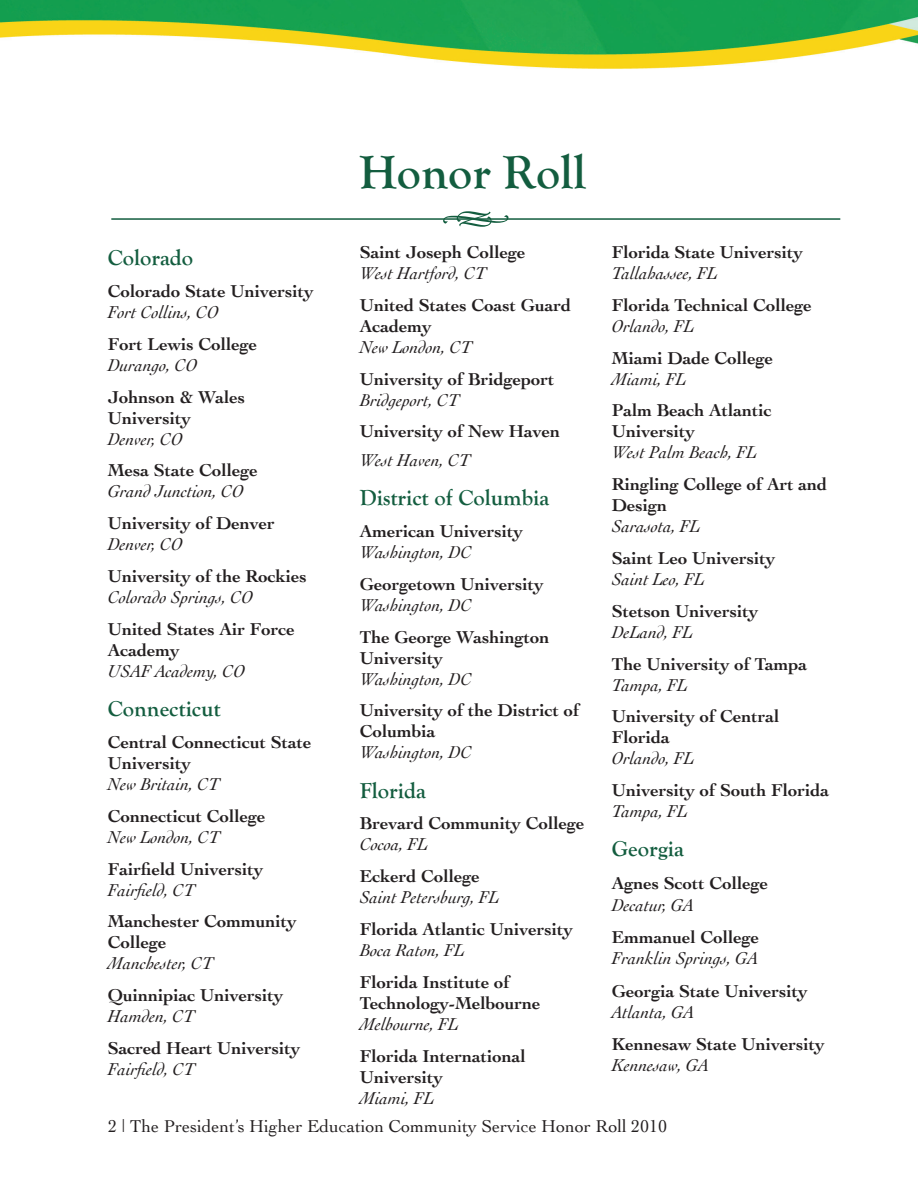
<style>
.page{position:relative;width:918px;height:1188px;background:#fff}
.page>*{position:absolute;margin:0;border:0;box-sizing:border-box;transform-origin:0 0}
.t1{font:700 48px "Goudy Old Style T";color:#135d3f}
.t2{font:700 22.5px "Goudy Old Style T";color:#135d3f}
.t3{font:700 18px/21px "Cochin";color:#231f20}
.t4{font:italic 18px/21px "Cochin";color:#231f20}
.t5{font:18px "Cochin";color:#231f20}
.s1{font-weight:400;font-style:italic}
.s2{font-weight:700;font-style:normal}
</style>
<div class="page">
<img style="left:0;top:0;width:918px;height:69px">
<hr style="left:111px;top:218px;width:729px;height:2px;background:#135d3f">
<svg style="left:443px;top:211px;width:65px;height:16px"></svg>
<p class="t2" style="left:108px;top:245px;width:87px">Colorado</p>
<p class="t3" style="left:108px;top:281px;width:208px">Colorado State University<br><span class="s1">Fort Collins, CO</span></p>
<p class="t3" style="left:108px;top:333px;width:151px">Fort Lewis College<br><span class="s1">Durango, CO</span></p>
<p class="t3" style="left:108px;top:386px;width:139px">Johnson &amp; Wales<br>University<br><span class="s1">Denver, CO</span></p>
<p class="t3" style="left:108px;top:460px;width:151px">Mesa State College<br><span class="s1">Grand Junction, CO</span></p>
<p class="t3" style="left:108px;top:513px;width:169px">University of Denver<br><span class="s1">Denver, CO</span></p>
<p class="t3" style="left:108px;top:566px;width:201px">University of the Rockies<br><span class="s1">Colorado Springs, CO</span></p>
<p class="t3" style="left:108px;top:618px;width:189px">United States Air Force<br>Academy<br><span class="s1">USAF Academy, CO</span></p>
<p class="t2" style="left:108px;top:696px;width:114px">Connecticut</p>
<p class="t3" style="left:108px;top:731px;width:205px">Central Connecticut State<br>University<br><span class="s1">New Britain, CT</span></p>
<p class="t3" style="left:108px;top:805px;width:159px">Connecticut College<br><span class="s1">New London, CT</span></p>
<p class="t3" style="left:108px;top:858px;width:157px">Fairfield University<br><span class="s1">Fairfield, CT</span></p>
<p class="t3" style="left:108px;top:911px;width:191px">Manchester Community<br>College<br><span class="s1">Manchester, CT</span></p>
<p class="t3" style="left:108px;top:985px;width:177px">Quinnipiac University<br><span class="s1">Hamden, CT</span></p>
<p class="t3" style="left:108px;top:1037px;width:194px">Sacred Heart University<br><span class="s1">Fairfield, CT</span></p>
<p class="t1" style="left:359px;top:146px;width:228px">Honor Roll</p>
<p class="t3" style="left:360px;top:241px;width:167px">Saint Joseph College<br><span class="s1">West Hartford, CT</span></p>
<p class="t3" style="left:360px;top:294px;width:213px">United States Coast Guard<br>Academy<br><span class="s1">New London, CT</span></p>
<p class="t3" style="left:360px;top:368px;width:196px">University of Bridgeport<br><span class="s1">Bridgeport, CT</span></p>
<p class="t3" style="left:360px;top:417px;width:202px;line-height:28.5px">University of New Haven<br><span class="s1">West Haven, CT</span></p>
<p class="t2" style="left:360px;top:485px;width:191px">District of Columbia</p>
<p class="t3" style="left:360px;top:520px;width:165px">American University<br><span class="s1">Washington, DC</span></p>
<p class="t3" style="left:360px;top:573px;width:186px">Georgetown University<br><span class="s1">Washington, DC</span></p>
<p class="t3" style="left:360px;top:626px;width:191px">The George Washington<br>University<br><span class="s1">Washington, DC</span></p>
<p class="t3" style="left:360px;top:700px;width:221px">University of the District of<br>Columbia<br><span class="s1">Washington, DC</span></p>
<p class="t2" style="left:360px;top:778px;width:67px">Florida</p>
<p class="t3" style="left:360px;top:813px;width:226px">Brevard Community College<br><span class="s1">Cocoa, FL</span></p>
<p class="t4" style="left:360px;top:866px;width:141px"><span class="s2">Eckerd College<br></span>Saint Petersburg, FL</p>
<p class="t3" style="left:360px;top:919px;width:215px">Florida Atlantic University<br><span class="s1">Boca Raton, FL</span></p>
<p class="t3" style="left:360px;top:971px;width:182px">Florida Institute of<br>Technology-Melbourne<br><span class="s1">Melbourne, FL</span></p>
<p class="t3" style="left:360px;top:1045px;width:168px">Florida International<br>University<br><span class="s1">Miami, FL</span></p>
<p class="t3" style="left:612px;top:241px;width:193px">Florida State University<br><span class="s1">Tallahassee, FL</span></p>
<p class="t3" style="left:612px;top:294px;width:201px">Florida Technical College<br><span class="s1">Orlando, FL</span></p>
<p class="t3" style="left:612px;top:347px;width:163px">Miami Dade College<br><span class="s1">Miami, FL</span></p>
<p class="t3" style="left:612px;top:400px;width:162px">Palm Beach Atlantic<br>University<br><span class="s1">West Palm Beach, FL</span></p>
<p class="t3" style="left:612px;top:474px;width:217px">Ringling College of Art and<br>Design<br><span class="s1">Sarasota, FL</span></p>
<p class="t3" style="left:612px;top:547px;width:165px">Saint Leo University<br><span class="s1">Saint Leo, FL</span></p>
<p class="t3" style="left:612px;top:600px;width:148px">Stetson University<br><span class="s1">DeLand, FL</span></p>
<p class="t3" style="left:612px;top:653px;width:197px">The University of Tampa<br><span class="s1">Tampa, FL</span></p>
<p class="t3" style="left:612px;top:706px;width:169px">University of Central<br>Florida<br><span class="s1">Orlando, FL</span></p>
<p class="t3" style="left:612px;top:780px;width:219px">University of South Florida<br><span class="s1">Tampa, FL</span></p>
<p class="t2" style="left:612px;top:836px;width:73px">Georgia</p>
<p class="t3" style="left:612px;top:872px;width:158px;line-height:21.8px">Agnes Scott College<br><span class="s1">Decatur, GA</span></p>
<p class="t4" style="left:612px;top:927px;width:149px"><span class="s2">Emmanuel College<br></span>Franklin Springs, GA</p>
<p class="t3" style="left:612px;top:980px;width:198px">Georgia State University<br><span class="s1">Atlanta, GA</span></p>
<p class="t3" style="left:612px;top:1034px;width:215px">Kennesaw State University<br><span class="s1">Kennesaw, GA</span></p>
<p class="t5" style="left:108px;top:1116px;width:561px">2 | The President’s Higher Education Community Service Honor Roll 2010</p>
</div>
